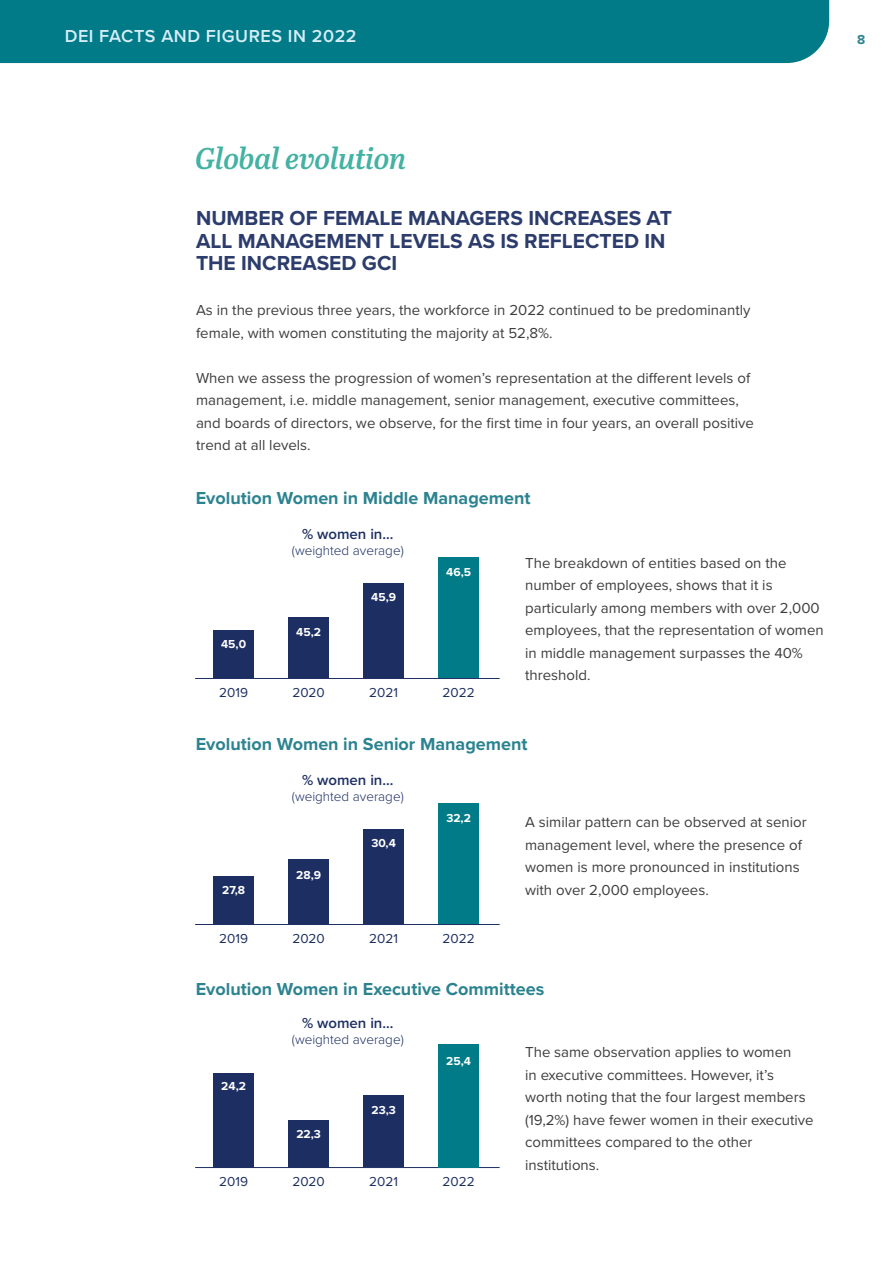
<style>
.page{position:relative;width:893px;height:1263px;background:#fff}
.page>*{position:absolute;margin:0;border:0;box-sizing:border-box;transform-origin:0 0}
.t1{font:italic 30px "Abril Titling Sb";letter-spacing:-.005em;color:#43b2a3}
.t2{font:700 21px/22.5px "Proxima Nova";color:#2c3c6c}
.t3{font:700 18px "Proxima Nova";color:#2c8390}
.t4{font:600 18px "Proxima Nova";letter-spacing:.03em;color:#d6edf7}
.t5{font:15px/22.5px "Proxima Nova";color:#3e3e3f}
.t6{font:600 15px "Proxima Nova";color:#1d2f62}
.t7{font:300 13.5px "Proxima Nova";color:#1d2f62}
.t8{font:13.5px "Proxima Nova";color:#1d2f62}
.t9{font:700 13.5px "Proxima Nova";color:#2c8390}
.t10{font:700 12px "Proxima Nova";color:#fff}
</style>
<div class="page">
<div style="left:0;top:0;width:829px;height:63px;background:#007b87"></div>
<hr style="left:195px;top:678px;width:305px;height:1px;background:#1d2f62">
<div style="left:213px;top:631px;width:41px;height:47px;background:#1d2f62"></div>
<div style="left:288px;top:618px;width:41px;height:60px;background:#1d2f62"></div>
<div style="left:363px;top:584px;width:41px;height:94px;background:#1d2f62"></div>
<div style="left:438px;top:558px;width:41px;height:120px;background:#007b87"></div>
<hr style="left:195px;top:924px;width:305px;height:1px;background:#1d2f62">
<div style="left:213px;top:877px;width:41px;height:47px;background:#1d2f62"></div>
<div style="left:288px;top:859px;width:41px;height:65px;background:#1d2f62"></div>
<div style="left:363px;top:830px;width:41px;height:94px;background:#1d2f62"></div>
<div style="left:438px;top:804px;width:41px;height:120px;background:#007b87"></div>
<hr style="left:195px;top:1167px;width:305px;height:1px;background:#1d2f62">
<div style="left:213px;top:1073px;width:41px;height:94px;background:#1d2f62"></div>
<div style="left:288px;top:1120px;width:41px;height:47px;background:#1d2f62"></div>
<div style="left:363px;top:1095px;width:41px;height:72px;background:#1d2f62"></div>
<div style="left:438px;top:1044px;width:41px;height:123px;background:#007b87"></div>
<p class="t4" style="left:65px;top:26px;width:293px">DEI FACTS AND FIGURES IN 2022</p>
<p class="t9" style="left:857px;top:32px;width:10px">8</p>
<p class="t1" style="left:196px;top:136px;width:212px">Global evolution</p>
<p class="t2" style="left:196px;top:208px;width:477px">NUMBER OF FEMALE MANAGERS INCREASES AT<br>ALL MANAGEMENT LEVELS AS IS REFLECTED IN<br>THE INCREASED GCI</p>
<p class="t5" style="left:196px;top:299px;width:556px">As in the previous three years, the workforce in 2022 continued to be predominantly female, with women constituting the majority at 52,8%.</p>
<p class="t5" style="left:196px;top:367px;width:559px">When we assess the progression of women’s representation at the different levels of management, i.e. middle management, senior management, executive committees, and boards of directors, we observe, for the first time in four years, an overall positive trend at all levels.</p>
<p class="t3" style="left:196px;top:488px;width:336px">Evolution Women in Middle Management</p>
<p class="t10" style="left:221px;top:636px;width:26px">45,0</p>
<p class="t8" style="left:219px;top:684px;width:30px">2019</p>
<p class="t6" style="left:302px;top:525px;width:93px">% women in...</p>
<p class="t7" style="left:292px;top:541px;width:113px">(weighted average)</p>
<p class="t10" style="left:296px;top:624px;width:26px">45,2</p>
<p class="t8" style="left:292px;top:684px;width:34px">2020</p>
<p class="t10" style="left:371px;top:590px;width:26px">45,9</p>
<p class="t8" style="left:369px;top:684px;width:30px">2021</p>
<p class="t10" style="left:446px;top:564px;width:26px">46,5</p>
<p class="t8" style="left:443px;top:684px;width:34px">2022</p>
<p class="t5" style="left:525px;top:552px;width:300px">The breakdown of entities based on the number of employees, shows that it is particularly among members with over 2,000 employees, that the representation of women in middle management surpasses the 40% threshold.</p>
<p class="t3" style="left:196px;top:734px;width:333px">Evolution Women in Senior Management</p>
<p class="t10" style="left:222px;top:882px;width:24px">27,8</p>
<p class="t8" style="left:219px;top:930px;width:30px">2019</p>
<p class="t6" style="left:302px;top:771px;width:93px">% women in...</p>
<p class="t7" style="left:292px;top:787px;width:113px">(weighted average)</p>
<p class="t10" style="left:296px;top:867px;width:26px">28,9</p>
<p class="t8" style="left:292px;top:930px;width:34px">2020</p>
<p class="t10" style="left:371px;top:836px;width:26px">30,4</p>
<p class="t8" style="left:369px;top:930px;width:30px">2021</p>
<p class="t10" style="left:446px;top:810px;width:26px">32,2</p>
<p class="t8" style="left:443px;top:930px;width:34px">2022</p>
<p class="t5" style="left:525px;top:811px;width:283px">A similar pattern can be observed at senior management level, where the presence of women is more pronounced in institutions with over 2,000 employees.</p>
<p class="t3" style="left:196px;top:978px;width:350px">Evolution Women in Executive Committees</p>
<p class="t10" style="left:221px;top:1079px;width:26px">24,2</p>
<p class="t8" style="left:219px;top:1173px;width:30px">2019</p>
<p class="t6" style="left:302px;top:1014px;width:93px">% women in...</p>
<p class="t7" style="left:292px;top:1030px;width:113px">(weighted average)</p>
<p class="t10" style="left:296px;top:1127px;width:26px">22,3</p>
<p class="t8" style="left:292px;top:1173px;width:34px">2020</p>
<p class="t10" style="left:371px;top:1103px;width:26px">23,3</p>
<p class="t8" style="left:369px;top:1173px;width:30px">2021</p>
<p class="t10" style="left:446px;top:1053px;width:26px">25,4</p>
<p class="t8" style="left:443px;top:1173px;width:34px">2022</p>
<p class="t5" style="left:525px;top:1041px;width:290px">The same observation applies to women<br>in executive committees. However, it’s worth noting that the four largest members (19,2%) have fewer women in their executive committees compared to the other institutions.</p>
</div>
